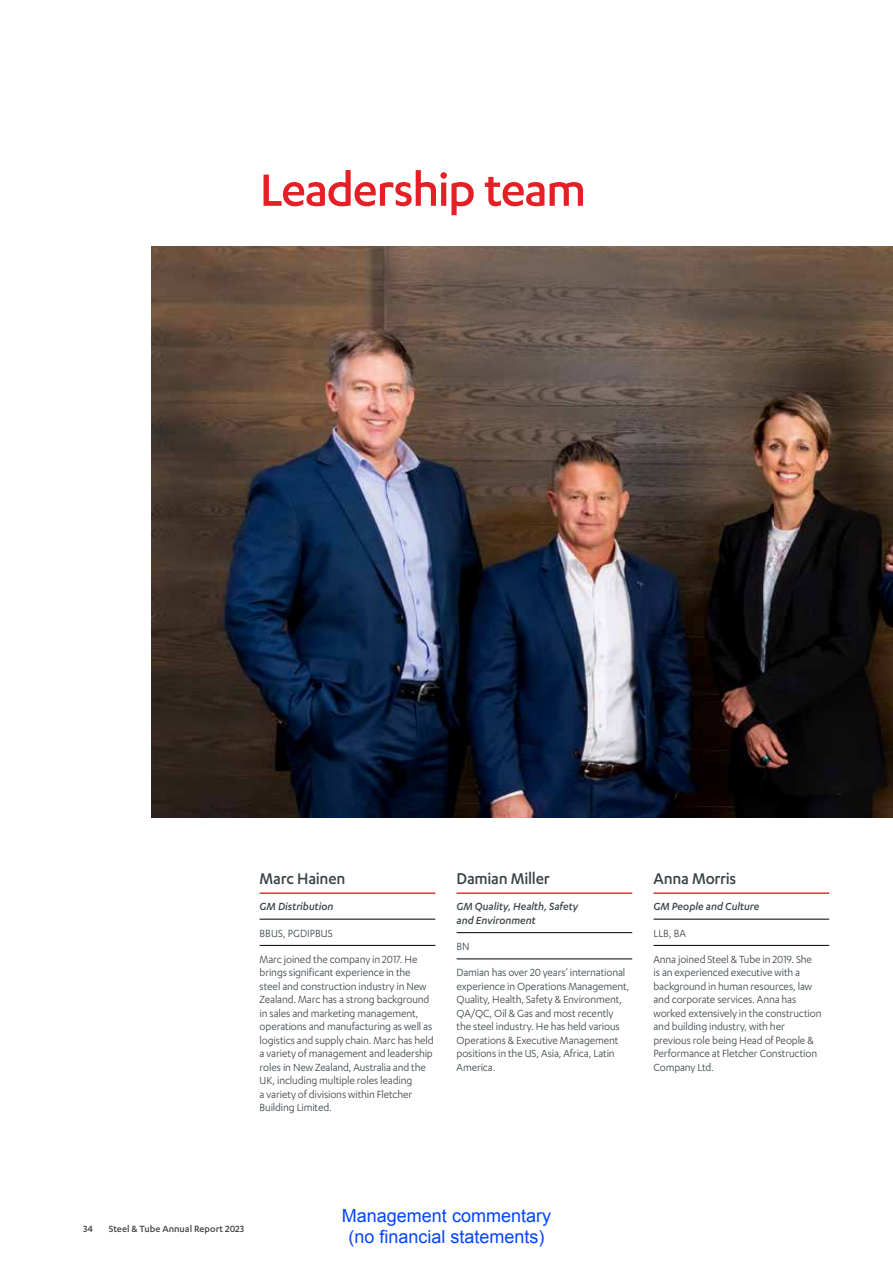
<style>
.page{position:relative;width:893px;height:1263px;background:#fff}
.page>*{position:absolute;margin:0;border:0;box-sizing:border-box;transform-origin:0 0}
.t1{font:500 52.5px "Karbon";letter-spacing:-.03em;color:#e41f26}
.t2{font:18px/21.6px "Arial";color:#0545ff;text-align:center}
.t3{font:500 18px "Karbon";letter-spacing:-.015em;color:#3a4247;scale:.96 1}
.t4{font:12px/13.5px "Karbon";letter-spacing:-.01em;color:#3a4247;scale:.96 1}
.t5{font:italic 500 12px/13.5px "Karbon";color:#3a4247;scale:.96 1}
.t6{font:500 10.5px "Karbon";color:#414042}
</style>
<div class="page">
<hr style="left:260px;top:892px;width:175px;height:2px;background:#e41f26">
<hr style="left:260px;top:919px;width:175px;height:1px;background:#000">
<hr style="left:260px;top:945px;width:175px;height:1px;background:#000">
<hr style="left:457px;top:892px;width:175px;height:2px;background:#e41f26">
<hr style="left:457px;top:932px;width:175px;height:1px;background:#000">
<hr style="left:457px;top:958px;width:175px;height:1px;background:#000">
<hr style="left:653px;top:892px;width:176px;height:2px;background:#e41f26">
<hr style="left:653px;top:919px;width:176px;height:1px;background:#000">
<hr style="left:653px;top:945px;width:176px;height:1px;background:#000">
<img style="left:151px;top:247px;width:742px;height:570px">
<h1 class="t1" style="left:260px;top:160px;width:328px">Leadership team</h1>
<h2 class="t3" style="left:260px;top:868px;width:91px">Marc Hainen</h2>
<p class="t5" style="left:260px;top:899px;width:78px">GM Distribution</p>
<p class="t4" style="left:260px;top:919px;width:166px;line-height:26.2px">BBUS, PGDIPBUS<br>Marc joined the company in 2017. He</p>
<p class="t4" style="left:260px;top:965px;width:183px">brings significant experience in the steel and construction industry in New Zealand. Marc has a strong background in sales and marketing management, operations and manufacturing as well as logistics and supply chain. Marc has held a variety of management and leadership roles in New Zealand, Australia and the UK, including multiple roles leading<br>a variety of divisions within Fletcher Building Limited.</p>
<h2 class="t3" style="left:457px;top:868px;width:99px">Damian Miller</h2>
<p class="t5" style="left:457px;top:899px;width:128px">GM Quality, Health, Safety and Environment</p>
<p class="t4" style="left:457px;top:933px;width:177px;line-height:26.2px">BN<br>Damian has over 20 years’ international</p>
<p class="t4" style="left:457px;top:979px;width:182px">experience in Operations Management, Quality, Health, Safety &amp; Environment, QA/QC, Oil &amp; Gas and most recently the steel industry. He has held various Operations &amp; Executive Management positions in the US, Asia, Africa, Latin America.</p>
<h2 class="t3" style="left:653px;top:868px;width:88px">Anna Morris</h2>
<p class="t5" style="left:653px;top:899px;width:112px">GM People and Culture</p>
<p class="t4" style="left:653px;top:919px;width:167px;line-height:26.2px">LLB, BA<br>Anna joined Steel &amp; Tube in 2019. She</p>
<p class="t4" style="left:653px;top:965px;width:176px">is an experienced executive with a background in human resources, law and corporate services. Anna has worked extensively in the construction and building industry, with her previous role being Head of People &amp;<br>Performance at Fletcher Construction<br>Company Ltd.</p>
<p class="t6" style="left:83px;top:1223px;width:11px">34</p>
<p class="t6" style="left:109px;top:1223px;width:137px">Steel &amp; Tube Annual Report 2023</p>
<h2 class="t2" style="left:342px;top:1205px;width:211px">Management commentary (no financial statements)</h2>
</div>
